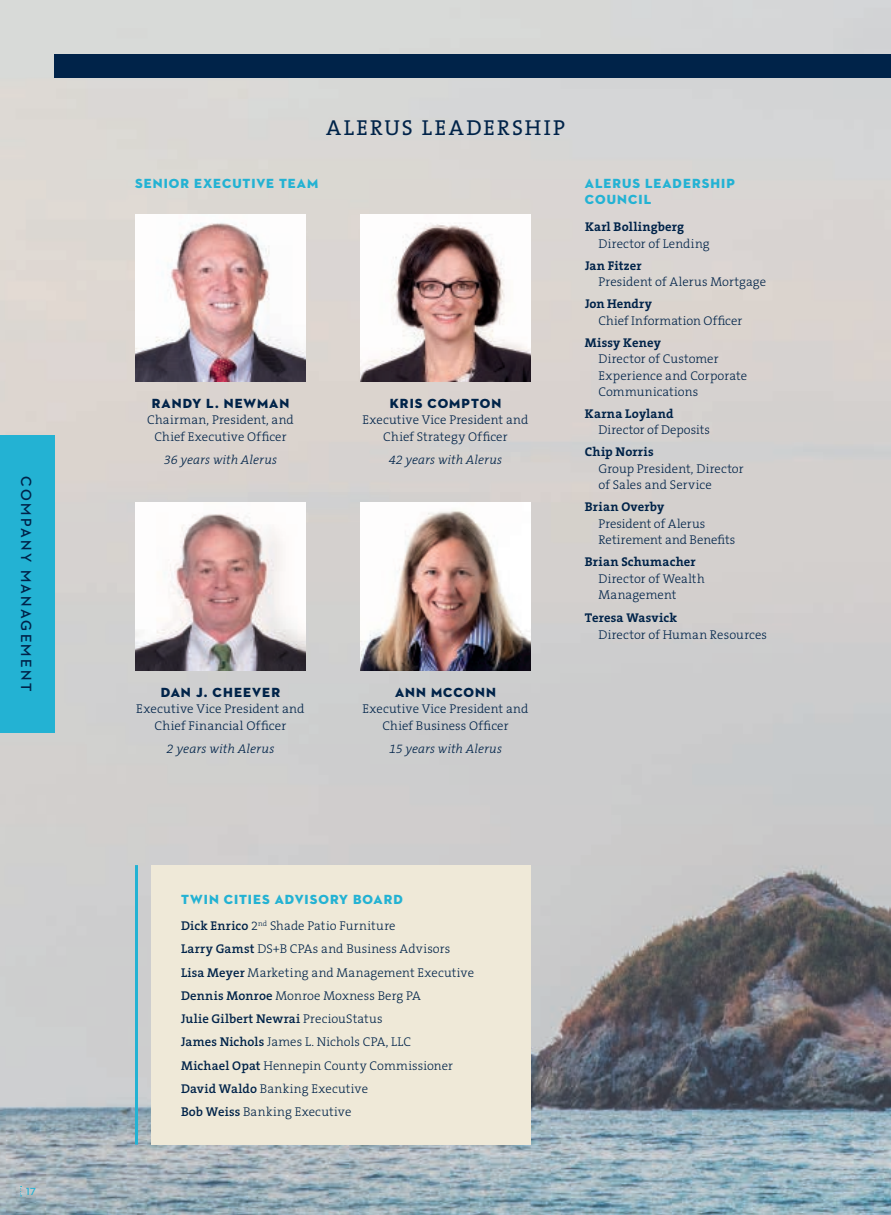
<style>
.page{position:relative;width:891px;height:1215px;background:#fff}
.page>*{position:absolute;margin:0;border:0;box-sizing:border-box;transform-origin:0 0}
.t1{font:21.75px "The Serif B5 Plain";letter-spacing:.105em;color:#002349}
.t2{font:700 15px "Neutraface 2 Display";letter-spacing:.15em;color:#002349}
.t3{font:13.5px/16.2px "Neutraface 2 Display Titling";letter-spacing:.075em;color:#23b2d3}
.t4{font:13.5px "Neutraface 2 Display Titling";letter-spacing:.075em;color:#002349}
.t5{font:300 12.75px/16.5px "The Serif B3";letter-spacing:.005em;color:#002349}
.t6{font:700 12.75px "The Serif B7";letter-spacing:.01em;color:#002349}
.t7{font:italic 300 12.75px "The Serif B3";color:#002349}
.t8{font:600 12.75px "The Serif B6";letter-spacing:.01em;color:#002349}
.t9{font:600 10.5px "Neutraface 2 Text";color:#23b2d3}
.s1{font-family:"The Serif B6";font-weight:600}
.s2{font-family:"The Serif B3";font-weight:300}
</style>
<div class="page">
<img style="left:0;top:0;width:891px;height:1215px">
<img style="left:135px;top:214px;width:171px;height:168px">
<img style="left:360px;top:214px;width:171px;height:168px">
<img style="left:135px;top:503px;width:171px;height:168px">
<img style="left:360px;top:503px;width:171px;height:168px">
<div style="left:0;top:435px;width:54px;height:297px;background:#23b2d3"></div>
<hr style="left:135px;top:865px;width:3px;height:280px;background:#23b2d3">
<div style="left:151px;top:865px;width:380px;height:280px;background:#efe9d8"></div>
<svg style="left:20px;top:1186px;width:2px;height:11px"></svg>
<div style="left:54px;top:54px;width:837px;height:23px;background:#002349"></div>
<p class="t2" style="left:35px;top:476px;width:216px;rotate:90deg">COMPANY MANAGEMENT</p>
<p class="t9" style="left:26px;top:1185px;width:11px">17</p>
<h1 class="t1" style="left:326px;top:116px;width:240px">ALERUS LEADERSHIP</h1>
<p class="t3" style="left:135px;top:176px;width:185px">SENIOR EXECUTIVE TEAM</p>
<p class="t3" style="left:585px;top:176px;width:151px">ALERUS LEADERSHIP<br>COUNCIL</p>
<p class="t6" style="left:585px;top:220px;width:101px">Karl Bollingberg</p>
<p class="t5" style="left:599px;top:236px;width:113px">Director of Lending</p>
<p class="t6" style="left:585px;top:259px;width:58px">Jan Fitzer</p>
<p class="t5" style="left:599px;top:274px;width:169px">President of Alerus Mortgage</p>
<p class="t6" style="left:585px;top:297px;width:68px">Jon Hendry</p>
<p class="t5" style="left:598px;top:313px;width:145px">Chief Information Officer</p>
<p class="t6" style="left:585px;top:336px;width:78px">Missy Keney</p>
<p class="t5" style="left:598px;top:351px;width:150px">Director of Customer<br>Experience and Corporate<br>Communications</p>
<p class="t6" style="left:585px;top:407px;width:90px">Karna Loyland</p>
<p class="t5" style="left:598px;top:422px;width:113px">Director of Deposits</p>
<p class="t6" style="left:585px;top:445px;width:70px">Chip Norris</p>
<p class="t5" style="left:598px;top:461px;width:147px">Group President, Director of Sales and Service</p>
<p class="t6" style="left:585px;top:500px;width:81px">Brian Overby</p>
<p class="t5" style="left:598px;top:516px;width:138px">President of Alerus<br>Retirement and Benefits</p>
<p class="t6" style="left:585px;top:555px;width:112px">Brian Schumacher</p>
<p class="t5" style="left:598px;top:571px;width:108px">Director of Wealth<br>Management</p>
<p class="t6" style="left:585px;top:611px;width:94px">Teresa Wasvick</p>
<p class="t5" style="left:598px;top:627px;width:170px">Director of Human Resources</p>
<p class="t4" style="left:152px;top:395px;width:139px">RANDY L. NEWMAN</p>
<p class="t5" style="left:147px;top:412px;width:148px;text-align:center">Chairman, President, and<br>Chief Executive Officer</p>
<p class="t7" style="left:164px;top:453px;width:115px">36 years with Alerus</p>
<p class="t4" style="left:390px;top:395px;width:113px">KRIS COMPTON</p>
<p class="t5" style="left:363px;top:412px;width:167px;text-align:center">Executive Vice President and<br>Chief Strategy Officer</p>
<p class="t7" style="left:389px;top:453px;width:115px">42 years with Alerus</p>
<p class="t4" style="left:161px;top:684px;width:121px">DAN J. CHEEVER</p>
<p class="t5" style="left:136px;top:701px;width:170px;text-align:center">Executive Vice President and<br>Chief Financial Officer</p>
<p class="t7" style="left:167px;top:742px;width:109px">2 years with Alerus</p>
<p class="t4" style="left:395px;top:684px;width:102px">ANN MCCONN</p>
<p class="t5" style="left:363px;top:701px;width:167px;text-align:center">Executive Vice President and<br>Chief Business Officer</p>
<p class="t7" style="left:389px;top:742px;width:114px">15 years with Alerus</p>
<p class="t3" style="left:181px;top:891px;width:223px">TWIN CITIES ADVISORY BOARD</p>
<p class="t5" style="left:181px;top:915px;width:295px;line-height:23.2px"><span class="s1">Dick Enrico</span> 2<sup>nd</sup> Shade Patio Furniture<br><span class="s1">Larry Gamst</span> DS+B CPAs and Business Advisors <span class="s1">Lisa Meyer</span> Marketing and Management Executive <span class="s1">Dennis Monroe</span> Monroe Moxness Berg PA</p>
<p class="t8" style="left:181px;top:1012px;width:203px">Julie Gilbert Newrai <span class="s2">PreciouStatus</span></p>
<p class="t5" style="left:181px;top:1031px;width:274px;line-height:23.2px"><span class="s1">James Nichols</span> James L. Nichols CPA, LLC <span class="s1">Michael Opat</span> Hennepin County Commissioner <span class="s1">David Waldo</span> Banking Executive<br><span class="s1">Bob Weiss</span> Banking Executive</p>
</div>
